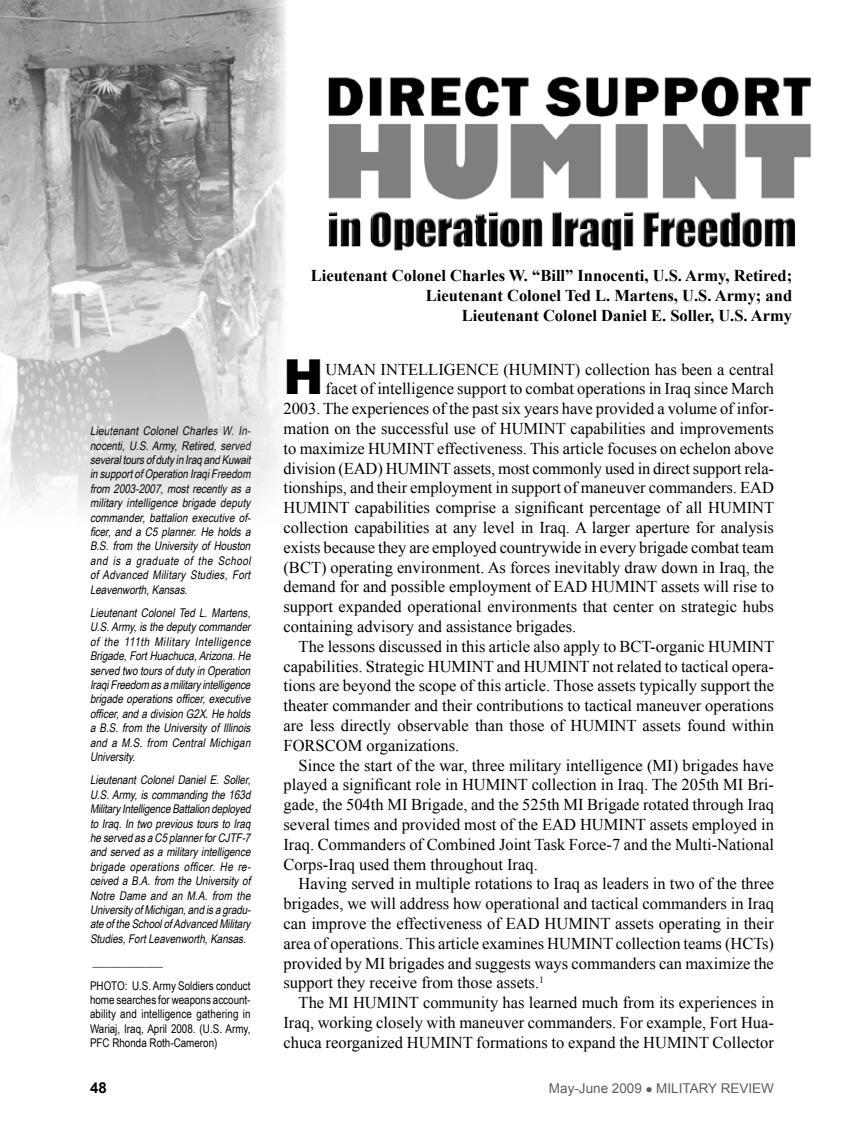
<style>
.page{position:relative;width:864px;height:1134px;background:#fff}
.page>*{position:absolute;margin:0;border:0;box-sizing:border-box;transform-origin:0 0}
.fob_Drop_Cap{font:900 48.15px "Arial";color:#000}
.fob{font:16.5px/19.8px "Times New Roman";color:#000;text-align:justify}
.fob_Drop_Cap-2{font:16.5px "Times New Roman";color:#000}
.author_byline{font:700 16.5px/19.8px "Times New Roman";color:#000;text-align:right}
.subhead{font:700 15px "Arial";color:#000}
.subhead-2{font:13.5px "Arial";color:#5e5e5f}
.bio{font:italic 12px/14.4px "Arial Narrow";color:#000;text-align:justify}
.bio-2{font:12px/14.4px "Arial Narrow";color:#000;text-align:justify}
</style>
<div class="page">
<img style="left:328px;top:76px;width:484px;height:175px">
<img style="left:0;top:0;width:286px;height:509px">
<p class="bio" style="left:90px;top:423px;width:165px">Lieutenant Colonel Charles W. In&shy;nocenti, U.S. Army, Retired, served severaltoursofdutyinIraqandKuwait insupportofOperationIraqiFreedom from 2003-2007, most recently as a military intelligence brigade deputy commander, battalion executive of&shy;ficer, and a C5 planner. He holds a B.S. from the University of Houston and is a graduate of the School of Advanced Military Studies, Fort Leavenworth,Kansas.</p>
<p class="bio" style="left:90px;top:605px;width:165px">Lieutenant Colonel Ted L. Martens, U.S.Army,isthedeputycommander of the 111th Military Intelligence Brigade,FortHuachuca,Arizona.He servedtwotoursofdutyinOperation IraqiFreedom asamilitaryintelligence brigade operations officer, executive officer,andadivisionG2X.Heholds a B.S. from the University of Illinois and a M.S. from Central Michigan University.</p>
<p class="bio" style="left:90px;top:773px;width:165px">Lieutenant Colonel Daniel E. Soller, U.S.Army,iscommandingthe163d MilitaryIntelligenceBattaliondeployed toIraq.IntwoprevioustourstoIraq heservedasaC5plannerforCJTF-7 andservedasamilitaryintelligence brigade operations officer. He re&shy;ceived a B.A. from the University of Notre Dame and an M.A. from the UniversityofMichigan,andisagradu&shy;ateoftheSchoolofAdvancedMilitary Studies,FortLeavenworth,Kansas.</p>
<p class="bio" style="left:93px;top:954px;width:75px">_____________</p>
<p class="bio-2" style="left:90px;top:978px;width:162px">PHOTO: U.S. Army Soldiers conduct home searches for weapons account&shy;ability and intelligence gathering in Wariaj, Iraq, April 2008. (U.S. Army, PFC Rhonda Roth-Cameron)</p>
<p class="author_byline" style="left:311px;top:265px;width:483px">Lieutenant Colonel Charles W. “Bill” Innocenti, U.S. Army, Retired;<br>Lieutenant Colonel Ted L. Martens, U.S. Army; and<br>Lieutenant Colonel Daniel E. Soller, U.S. Army</p>
<p class="fob_Drop_Cap" style="left:284px;top:342px;width:42px">H</p>
<p class="fob_Drop_Cap-2" style="left:326px;top:358px;width:450px">UMAN INTELLIGENCE (HUMINT) collection has been a central</p>
<p class="fob_Drop_Cap-2" style="left:326px;top:378px;width:450px">facet of intelligence support to combat operations in Iraq since March</p>
<p class="fob_Drop_Cap-2" style="left:284px;top:398px;width:492px">2003. The experiences of the past six years have provided a volume of infor-</p>
<p class="fob_Drop_Cap-2" style="left:284px;top:417px;width:492px">mation on the successful use of HUMINT capabilities and improvements</p>
<p class="fob_Drop_Cap-2" style="left:284px;top:437px;width:492px">to maximize HUMINT effectiveness. This article focuses on echelon above</p>
<p class="fob_Drop_Cap-2" style="left:284px;top:457px;width:492px">division (EAD) HUMINT assets, most commonly used in direct support rela-</p>
<p class="fob_Drop_Cap-2" style="left:284px;top:477px;width:492px">tionships, and their employment in support of maneuver commanders. EAD</p>
<p class="fob_Drop_Cap-2" style="left:284px;top:497px;width:492px">HUMINT capabilities comprise a significant percentage of all HUMINT</p>
<p class="fob_Drop_Cap-2" style="left:284px;top:516px;width:492px">collection capabilities at any level in Iraq. A larger aperture for analysis</p>
<p class="fob_Drop_Cap-2" style="left:284px;top:536px;width:492px">exists because they are employed countrywide in every brigade combat team</p>
<p class="fob_Drop_Cap-2" style="left:284px;top:556px;width:492px">(BCT) operating environment. As forces inevitably draw down in Iraq, the</p>
<p class="fob_Drop_Cap-2" style="left:284px;top:576px;width:492px">demand for and possible employment of EAD HUMINT assets will rise to</p>
<p class="fob_Drop_Cap-2" style="left:284px;top:596px;width:492px">support expanded operational environments that center on strategic hubs</p>
<p class="fob_Drop_Cap-2" style="left:284px;top:615px;width:294px">containing advisory and assistance brigades.</p>
<p class="fob" style="left:284px;top:636px;width:492px;text-indent:15px">The lessons discussed in this article also apply to BCT-organic HUMINT capabilities. Strategic HUMINT and HUMINT not related to tactical opera&shy;tions are beyond the scope of this article. Those assets typically support the theater commander and their contributions to tactical maneuver operations are less directly observable than those of HUMINT assets found within FORSCOM organizations.</p>
<p class="fob" style="left:284px;top:755px;width:492px;text-indent:15px">Since the start of the war, three military intelligence (MI) brigades have played a significant role in HUMINT collection in Iraq. The 205th MI Bri&shy;gade, the 504th MI Brigade, and the 525th MI Brigade rotated through Iraq several times and provided most of the EAD HUMINT assets employed in Iraq. Commanders of Combined Joint Task Force-7 and the Multi-National Corps-Iraq used them throughout Iraq.</p>
<p class="fob" style="left:284px;top:874px;width:492px;text-indent:15px">Having served in multiple rotations to Iraq as leaders in two of the three brigades, we will address how operational and tactical commanders in Iraq can improve the effectiveness of EAD HUMINT assets operating in their area of operations. This article examines HUMINT collection teams (HCTs) provided by MI brigades and suggests ways commanders can maximize the support they receive from those assets.<sup>1</sup></p>
<p class="fob" style="left:284px;top:993px;width:492px;text-indent:15px">The MI HUMINT community has learned much from its experiences in Iraq, working closely with maneuver commanders. For example, Fort Hua&shy;chuca reorganized HUMINT formations to expand the HUMINT Collector</p>
<p class="subhead" style="left:90px;top:1078px;width:18px">48</p>
<p class="subhead-2" style="left:549px;top:1080px;width:227px">May-June 2009 ● MILITARY REVIEW</p>
</div>
